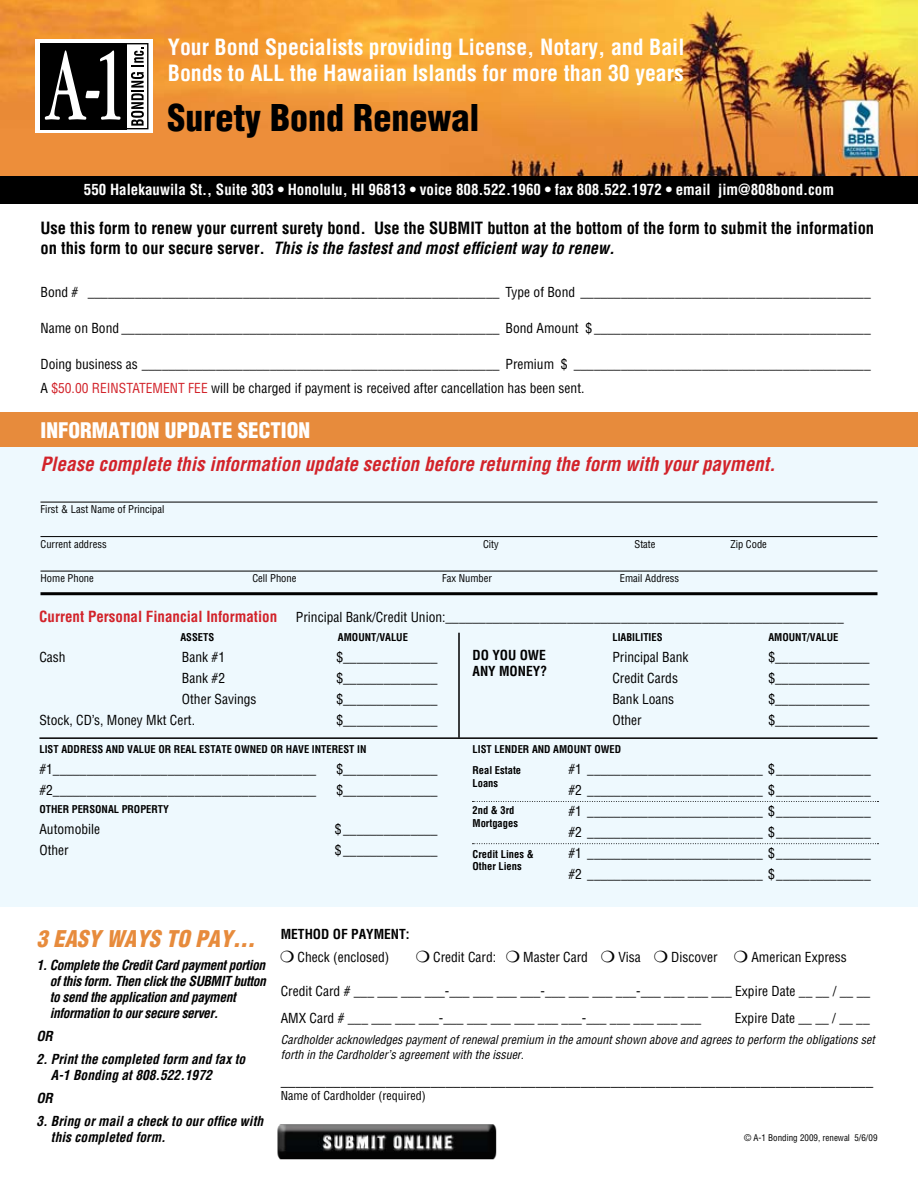
<style>
.page{position:relative;width:918px;height:1188px;background:#fff}
.page>*{position:absolute;margin:0;border:0;box-sizing:border-box;transform-origin:0 0}
.t1{font:900 condensed 36px "Helvetica";color:#000}
.t2{font:italic 900 condensed 22.5px "Helvetica";color:#e78b3c}
.t3{font:700 condensed 21.9px/26.2px "Helvetica";color:#fff}
.t4{font:900 condensed 21px "Helvetica";color:#fff}
.t5{font:italic 700 condensed 19.2px "Helvetica";color:#d2232a}
.t6{font:700 condensed 16.5px/19.8px "Helvetica";color:#000}
.t7{font:700 condensed 15px "Helvetica";color:#fff}
.t8{font:condensed 15px "Helvetica";color:#000}
.t9{font:condensed 13.5px/21px "Helvetica";color:#000}
.t10{font:italic 700 condensed 13.5px/16.2px "Helvetica";letter-spacing:-.03em;color:#000}
.t11{font:italic 700 condensed 13.5px/16.2px "Helvetica";color:#000}
.t12{font:700 condensed 13.5px/16.2px "Helvetica";color:#000}
.t13{font:italic condensed 12px/14.4px "Helvetica";color:#000}
.t14{font:condensed 12px "Helvetica";color:#000}
.t15{font:700 condensed 10.5px/12.6px "Helvetica";color:#000}
.t16{font:condensed 10.5px "Helvetica";color:#000}
.t17{font:condensed 9px "Helvetica";color:#000}
.s1{font-style:italic}
.s2{color:#d2232a}
.s3{font-weight:700;font-size:15px;color:#d2232a}
</style>
<div class="page">
<div style="left:0;top:170px;width:918px;height:34px;background:#000"></div>
<img style="left:0;top:0;width:918px;height:176px">
<svg style="left:36px;top:39px;width:117px;height:93px"></svg>
<div style="left:40px;top:43px;width:87px;height:86px;background:#000"></div>
<svg style="left:45px;top:43px;width:103px;height:86px"></svg>
<div style="left:0;top:412px;width:918px;height:495px;background:#eef9fe"></div>
<div style="left:0;top:412px;width:918px;height:35px;background:#e78b3c"></div>
<hr style="left:40px;top:502px;width:838px;height:1px;background:#000">
<hr style="left:40px;top:536px;width:838px;height:1px;background:#000">
<hr style="left:40px;top:571px;width:838px;height:1px;background:#000">
<hr style="left:40px;top:592px;width:838px;height:3px;background:#000">
<hr style="left:458px;top:633px;width:2px;height:105px;background:#000">
<hr style="left:39px;top:737px;width:838px;height:2px;background:#000">
<svg style="left:472px;top:801px;width:407px;height:1px"></svg>
<svg style="left:472px;top:843px;width:407px;height:1px"></svg>
<img style="left:277px;top:1124px;width:220px;height:36px">
<h3 class="t3" style="left:168px;top:34px;width:518px">Your Bond Specialists providing License, Notary, and Bail<br>Bonds to all the Hawaiian Islands for more than 30 years</h3>
<h1 class="t1" style="left:167px;top:96px;width:314px">SURETY BOND RENEWAL</h1>
<p class="t7" style="left:84px;top:180px;width:752px">550 Halekauwila St., Suite 303 • Honolulu, HI 96813 • voice 808.522.1960 • fax 808.522.1972 • email jim@808bond.com</p>
<p class="t6" style="left:40px;top:218px;width:835px">Use this form to renew your current surety bond. Use the SUBMIT button at the bottom of the form to submit the information on this form to our secure server. <span class="s1">This is the fastest and most efficient way to renew.</span></p>
<p class="t9" style="left:40px;top:281px;width:832px">Bond # _____________________________________________________________ Type of Bond ___________________________________________</p>
<p class="t9" style="left:40px;top:317px;width:832px">Name on Bond ________________________________________________________ Bond Amount $ _________________________________________</p>
<p class="t9" style="left:40px;top:352px;width:832px;line-height:24px">Doing business as _____________________________________________________ Premium $ ____________________________________________<br>A <span class="s2">$50.00 reinstatement fee</span> will be charged if payment is received after cancellation has been sent.</p>
<h3 class="t4" style="left:40px;top:417px;width:271px">INFORMATION UPDATE SECTION</h3>
<h3 class="t5" style="left:40px;top:453px;width:737px">Please complete this information update section before returning the form with your payment.</h3>
<p class="t16" style="left:40px;top:503px;width:125px">First &amp; Last Name of Principal</p>
<p class="t16" style="left:40px;top:537px;width:68px">Current address</p>
<p class="t16" style="left:483px;top:537px;width:60px">City S</p>
<p class="t16" style="left:640px;top:537px;width:17px">tate</p>
<p class="t16" style="left:730px;top:537px;width:38px">Zip Code</p>
<p class="t16" style="left:40px;top:572px;width:55px">Home Phone</p>
<p class="t16" style="left:252px;top:572px;width:46px">Cell Phone</p>
<p class="t16" style="left:442px;top:572px;width:51px">Fax Number</p>
<p class="t16" style="left:620px;top:572px;width:61px">Email Address</p>
<p class="t9" style="left:39px;top:607px;width:806px"><span class="s3">Current Personal Financial Information</span> Principal Bank/Credit Union:___________________________________________________________</p>
<p class="t15" style="left:180px;top:631px;width:4px">AssetsAmount</p>
<p class="t15" style="left:376px;top:631px;width:21px">/value</p>
<p class="t9" style="left:39px;top:646px;width:28px">Cash</p>
<p class="t9" style="left:182px;top:646px;width:45px">Bank #1</p>
<p class="t9" style="left:336px;top:646px;width:103px">$______________</p>
<p class="t9" style="left:182px;top:667px;width:45px">Bank #2</p>
<p class="t9" style="left:336px;top:667px;width:103px">$______________</p>
<p class="t9" style="left:182px;top:688px;width:76px">Other Savings</p>
<p class="t9" style="left:336px;top:688px;width:103px">$______________</p>
<p class="t9" style="left:39px;top:709px;width:157px">Stock, CD’s, Money Mkt Cert.</p>
<p class="t9" style="left:336px;top:709px;width:103px">$______________</p>
<p class="t15" style="left:39px;top:743px;width:329px">LIST ADDRESS AND VALUE OR REAL ESTATE OWNED OR HAVE INTEREST IN</p>
<p class="t9" style="left:39px;top:759px;width:278px">#1_______________________________________</p>
<p class="t9" style="left:336px;top:759px;width:103px">$______________</p>
<p class="t9" style="left:39px;top:780px;width:278px">#2_______________________________________</p>
<p class="t9" style="left:336px;top:780px;width:103px">$______________</p>
<p class="t15" style="left:39px;top:803px;width:131px">OTHER PERSONAL PROPERTY</p>
<p class="t9" style="left:39px;top:819px;width:62px">Automobile</p>
<p class="t9" style="left:335px;top:819px;width:104px">$______________</p>
<p class="t9" style="left:39px;top:840px;width:31px">Other</p>
<p class="t9" style="left:335px;top:840px;width:104px">$______________</p>
<p class="t15" style="left:612px;top:631px;width:18px">liabilitiesAmount</p>
<p class="t15" style="left:807px;top:631px;width:21px">/value</p>
<p class="t9" style="left:612px;top:646px;width:78px">Principal Bank</p>
<p class="t9" style="left:768px;top:646px;width:103px">$______________</p>
<p class="t9" style="left:612px;top:667px;width:67px">Credit Cards</p>
<p class="t9" style="left:768px;top:667px;width:103px">$______________</p>
<p class="t9" style="left:612px;top:688px;width:63px">Bank Loans</p>
<p class="t9" style="left:768px;top:688px;width:103px">$______________</p>
<p class="t9" style="left:612px;top:709px;width:31px">Other</p>
<p class="t9" style="left:768px;top:709px;width:103px">$______________</p>
<p class="t12" style="left:473px;top:646px;width:76px">DO YOU OWE<br>ANY MONEY?</p>
<p class="t15" style="left:472px;top:743px;width:34px">LIST Lender</p>
<p class="t15" style="left:532px;top:743px;width:35px">and amount</p>
<p class="t15" style="left:594px;top:743px;width:8px">owed</p>
<p class="t9" style="left:568px;top:759px;width:304px;text-align:justify">#1 __________________________ $______________ #2 __________________________ $______________ #1 __________________________ $______________ #2 __________________________ $______________ #1 __________________________ $______________ #2 __________________________ $______________</p>
<p class="t15" style="left:472px;top:764px;width:50px">Real Estate<br>Loans</p>
<p class="t15" style="left:472px;top:804px;width:47px">2nd &amp; 3rd<br>Mortgages</p>
<p class="t15" style="left:472px;top:847px;width:63px">Credit Lines &amp;<br>Other Liens</p>
<h2 class="t2" style="left:36px;top:924px;width:220px">3 EASY WAYS TO PAY...</h2>
<p class="t10" style="left:50px;top:956px;width:218px;text-indent:-13px">1. Complete the Credit Card payment portion of this form. Then click the SUBMIT button to send the application and payment information to our secure server.</p>
<p class="t10" style="left:36px;top:1028px;width:18px">OR</p>
<p class="t11" style="left:51px;top:1051px;width:196px;text-indent:-15px">2. Print the completed form and fax to<br>A-1 Bonding at 808.522.1972</p>
<p class="t10" style="left:36px;top:1090px;width:18px">OR</p>
<p class="t11" style="left:51px;top:1113px;width:214px;text-indent:-15px">3. Bring or mail a check to our office with this completed form.</p>
<p class="t12" style="left:281px;top:926px;width:131px">METHOD OF PAYMENT:</p>
<p class="t9" style="left:298px;top:947px;width:93px">Check (enclosed)</p>
<p class="t9" style="left:433px;top:947px;width:64px">Credit Card:</p>
<p class="t9" style="left:523px;top:947px;width:66px">Master Card</p>
<p class="t9" style="left:618px;top:947px;width:24px">Visa</p>
<p class="t9" style="left:671px;top:947px;width:48px">Discover</p>
<p class="t9" style="left:751px;top:947px;width:97px">American Express</p>
<p class="t9" style="left:281px;top:977px;width:591px;line-height:27px">Credit Card # ___ ___ ___ ___-___ ___ ___ ___-___ ___ ___ ___-___ ___ ___ ___ Expire Date __ __ / __ __<br>AMX Card # ___ ___ ___ ___-___ ___ ___ ___ ___ ___-___ ___ ___ ___ ___</p>
<p class="t9" style="left:735px;top:1007px;width:136px">Expire Date __ __ / __ __</p>
<p class="t13" style="left:281px;top:1032px;width:596px">Cardholder acknowledges payment of renewal premium in the amount shown above and agrees to perform the obligations set forth in the Cardholder’s agreement with the issuer.</p>
<p class="t8" style="left:281px;top:1071px;width:594px">_______________________________________________________________________________</p>
<p class="t14" style="left:281px;top:1088px;width:146px">Name of Cardholder (required)</p>
<p class="t17" style="left:744px;top:1132px;width:135px">© A-1 Bonding 2009, renewal 5/6/09</p>
</div>
